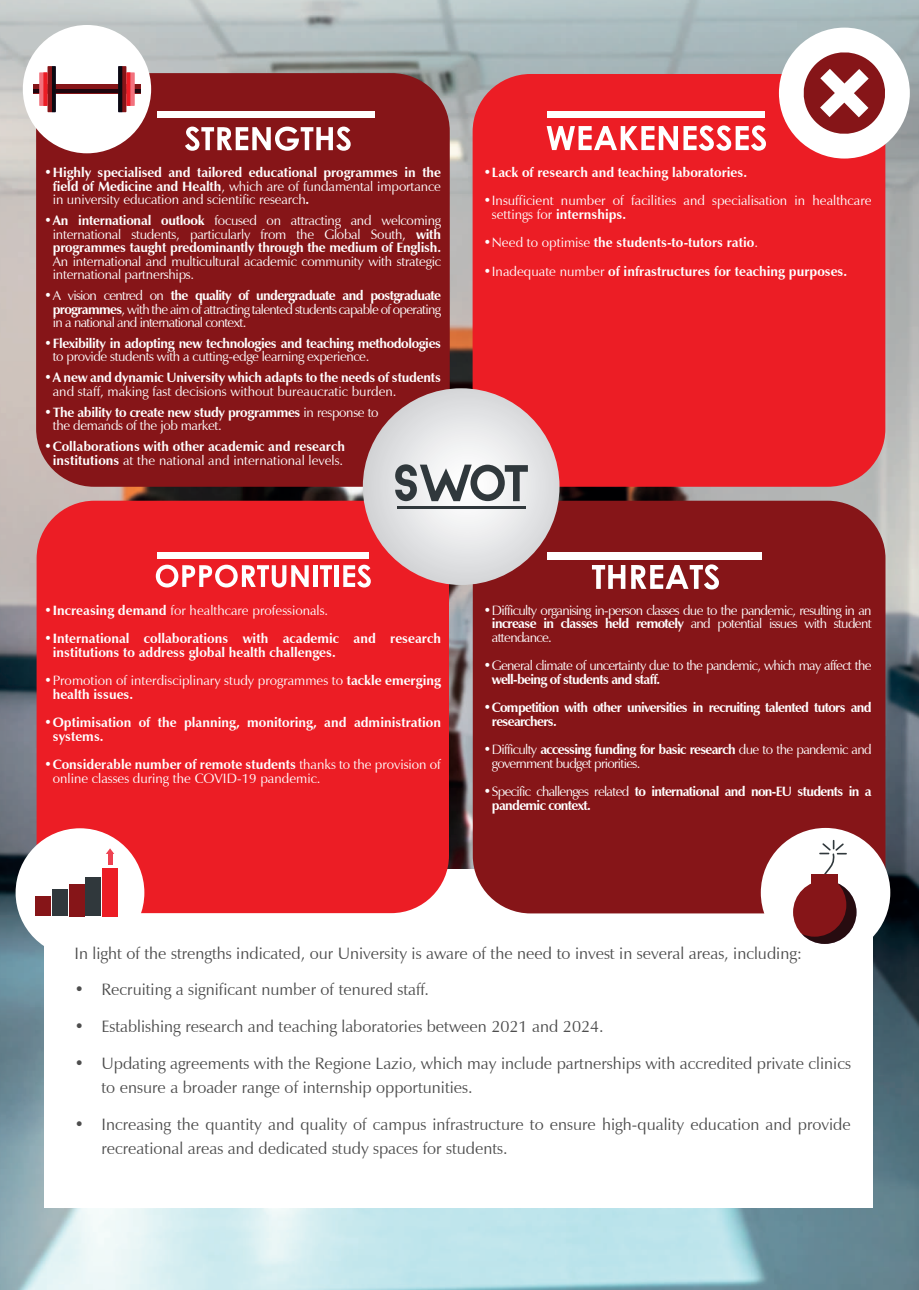
<style>
.page{position:relative;width:919px;height:1290px;background:#fff}
.page>*{position:absolute;margin:0;border:0;box-sizing:border-box;transform-origin:0 0}
.t1{font:16.5px/24px "Zapf Humanist 601 BT";color:rgb(0 0 1/.7)}
.t2{font:700 13.5px/13.5px "Zapf Humanist 601 BT";letter-spacing:-.01em;color:#fff}
.t3{font:13.5px/13.5px "Zapf Humanist 601 BT";letter-spacing:-.02em;color:#fff;text-align:justify}
.t4{font:13.5px/13.5px "Zapf Humanist 601 BT";color:#fff}
.t5{font:700 13.5px/13.5px "Zapf Humanist 601 BT";letter-spacing:-.05em;color:#fff}
.t6{font:13.5px/13.5px "Zapf Humanist 601 BT";letter-spacing:-.05em;color:#fff}
.t7{font:700 13.5px "Zapf Humanist 601 BT";letter-spacing:-.03em;color:#fff}
.s1{font-weight:400}
.s2{font-weight:700}
</style>
<div class="page">
<img style="left:0;top:0;width:918px;height:1289px">
<div style="left:45px;top:868px;width:827px;height:339px;background:#fff"></div>
<div style="left:37px;top:500px;width:412px;height:413px;background:#ec1d25"></div>
<svg style="left:156px;top:564px;width:152px;height:23px"></svg>
<hr style="left:313px;top:565px;width:4px;height:22px;background:#fff">
<svg style="left:320px;top:565px;width:12px;height:22px"></svg>
<hr style="left:334px;top:565px;width:4px;height:22px;background:#fff">
<svg style="left:343px;top:564px;width:28px;height:23px"></svg>
<div style="left:157px;top:551px;width:212px;height:7px;background:#fff"></div>
<div style="left:473px;top:500px;width:412px;height:413px;background:#861518"></div>
<svg style="left:592px;top:565px;width:33px;height:24px"></svg>
<svg style="left:631px;top:564px;width:88px;height:25px"></svg>
<div style="left:546px;top:552px;width:215px;height:7px;background:#fff"></div>
<div style="left:472px;top:74px;width:413px;height:412px;background:#ec1d25"></div>
<svg style="left:546px;top:125px;width:220px;height:26px"></svg>
<div style="left:547px;top:112px;width:218px;height:6px;background:#fff"></div>
<div style="left:36px;top:73px;width:413px;height:413px;background:#861518"></div>
<svg style="left:185px;top:126px;width:165px;height:25px"></svg>
<div style="left:157px;top:111px;width:218px;height:7px;background:#fff"></div>
<svg style="left:363px;top:388px;width:196px;height:197px"></svg>
<svg style="left:395px;top:464px;width:133px;height:37px"></svg>
<hr style="left:396px;top:506px;width:73px;height:3px;background:#30383c">
<hr style="left:462px;top:506px;width:22px;height:3px;background:#30383c">
<hr style="left:482px;top:506px;width:44px;height:3px;background:#30383c">
<div style="left:760px;top:827px;width:130px;height:130px;background:#fff;border-radius:50%"></div>
<div style="left:793px;top:880px;width:63px;height:63px;background:#861518;border-radius:50%"></div>
<svg style="left:801px;top:839px;width:55px;height:104px"></svg>
<div style="left:16px;top:828px;width:128px;height:128px;background:#fff;border-radius:50%"></div>
<svg style="left:106px;top:848px;width:8px;height:5px"></svg>
<hr style="left:108px;top:852px;width:4px;height:12px;background:#ee4251">
<div style="left:35px;top:896px;width:16px;height:19px;background:#861518"></div>
<div style="left:52px;top:889px;width:16px;height:26px;background:#30383c"></div>
<div style="left:69px;top:883px;width:15px;height:32px;background:#861518"></div>
<div style="left:85px;top:877px;width:16px;height:38px;background:#30383c"></div>
<div style="left:102px;top:867px;width:16px;height:48px;background:#ec1d25"></div>
<div style="left:23px;top:25px;width:128px;height:128px;background:#fff;border-radius:50%"></div>
<div style="left:33px;top:84px;width:108px;height:9px;background:#861518"></div>
<hr style="left:33px;top:89px;width:108px;height:4px;background:#1f060f">
<div style="left:39px;top:72px;width:9px;height:34px;background:#f2727e"></div>
<svg style="left:126px;top:72px;width:9px;height:34px"></svg>
<svg style="left:43px;top:66px;width:13px;height:46px"></svg>
<svg style="left:118px;top:66px;width:12px;height:46px"></svg>
<div style="left:778px;top:28px;width:131px;height:130px;background:#fff;border-radius:50%"></div>
<svg style="left:803px;top:52px;width:82px;height:82px"></svg>
<p class="t2" style="left:53px;top:166px;width:390px;text-align:justify;text-indent:-9px">•Highly specialised and tailored educational programmes in the field of Medicine and Health<span class="s1">, which are of fundamental importance in university education and scientific research</span>.</p>
<p class="t3" style="left:53px;top:213px;width:390px;text-indent:-9px"><span class="s2">•An international outlook</span> focused on attracting and welcoming international students, particularly from the Global South, <span class="s2">with programmes taught predominantly through the medium of English.</span></p>
<p class="t3" style="left:53px;top:254px;width:390px">An international and multicultural academic community with strategic international partnerships.</p>
<p class="t3" style="left:53px;top:288px;width:390px;text-indent:-9px">•A vision centred on <span class="s2">the quality of undergraduate and postgraduate programmes</span>, with the aim of attracting talented students capable of operating in a national and international context.</p>
<p class="t7" style="left:44px;top:335px;width:398px">•Flexibility in adopting new technologies and teaching methodologies</p>
<p class="t3" style="left:53px;top:350px;width:318px">to provide students with a cutting-edge learning experience.</p>
<p class="t2" style="left:44px;top:371px;width:398px">•A new and dynamic University which adapts to the needs of students</p>
<p class="t4" style="left:53px;top:384px;width:345px">and staff, making fast decisions without bureaucratic burden.</p>
<p class="t2" style="left:53px;top:405px;width:327px;text-indent:-9px">•The ability to create new study programmes <span class="s1">in response to the demands of the job market.</span></p>
<p class="t2" style="left:44px;top:440px;width:302px;text-align:center">•Collaborations with other academic and research institutions <span class="s1">at the national and international levels.</span></p>
<p class="t2" style="left:483px;top:166px;width:265px">•Lack of research and teaching laboratories.</p>
<p class="t4" style="left:492px;top:194px;width:381px;text-indent:-9px">•Insufficient number of facilities and specialisation in healthcare settings for <span class="s2">internships.</span></p>
<p class="t2" style="left:483px;top:236px;width:276px"><span class="s1">•Need to optimise</span> the students-to-tutors ratio<span class="s1">.</span></p>
<p class="t2" style="left:483px;top:264px;width:365px"><span class="s1">•Inadequate number</span> of infrastructures for teaching purposes.</p>
<p class="t4" style="left:44px;top:603px;width:285px"><span class="s2">•Increasing demand</span> for healthcare professionals.</p>
<p class="t2" style="left:53px;top:631px;width:390px;text-indent:-9px">•International collaborations with academic and research institutions to address global health challenges.</p>
<p class="t4" style="left:53px;top:673px;width:390px;text-indent:-9px">•Promotion of interdisciplinary study programmes to <span class="s2">tackle emerging health issues.</span></p>
<p class="t2" style="left:53px;top:715px;width:390px;text-indent:-9px">•Optimisation of the planning, monitoring, and administration systems.</p>
<p class="t4" style="left:53px;top:757px;width:389px;text-indent:-9px"><span class="s2">•Considerable number of remote students</span> thanks to the provision of online classes during the COVID-19 pandemic.</p>
<p class="t3" style="left:492px;top:603px;width:381px;text-indent:-9px">•Difficulty organising in-person classes due to the pandemic, resulting in an <span class="s2">increase in classes held remotely</span> and potential issues with student attendance.</p>
<p class="t6" style="left:483px;top:658px;width:389px">•General climate of uncertainty due to the pandemic, which may affect the</p>
<p class="t5" style="left:492px;top:672px;width:170px">well-being of students and staff.</p>
<p class="t5" style="left:492px;top:700px;width:381px;text-indent:-9px">•Competition with other universities in recruiting talented tutors and researchers.</p>
<p class="t6" style="left:492px;top:742px;width:381px;text-indent:-9px">•Difficulty <span class="s2">accessing funding for basic research</span> due to the pandemic and government budget priorities.</p>
<p class="t5" style="left:492px;top:784px;width:381px;text-indent:-9px"><span class="s1">•Specific challenges related</span> to international and non-EU students in a pandemic context.</p>
<p class="t1" style="left:74px;top:940px;width:729px">In light of the strengths indicated, our University is aware of the need to invest in several areas, including:</p>
<p class="t1" style="left:74px;top:977px;width:356px">• Recruiting a significant number of tenured staff.</p>
<p class="t1" style="left:74px;top:1014px;width:530px">• Establishing research and teaching laboratories between 2021 and 2024.</p>
<p class="t1" style="left:101px;top:1051px;width:750px;text-indent:-27px">• Updating agreements with the Regione Lazio, which may include partnerships with accredited private clinics to ensure a broader range of internship opportunities.</p>
<p class="t1" style="left:101px;top:1111px;width:750px;text-indent:-27px">• Increasing the quantity and quality of campus infrastructure to ensure high-quality education and provide recreational areas and dedicated study spaces for students.</p>
</div>
